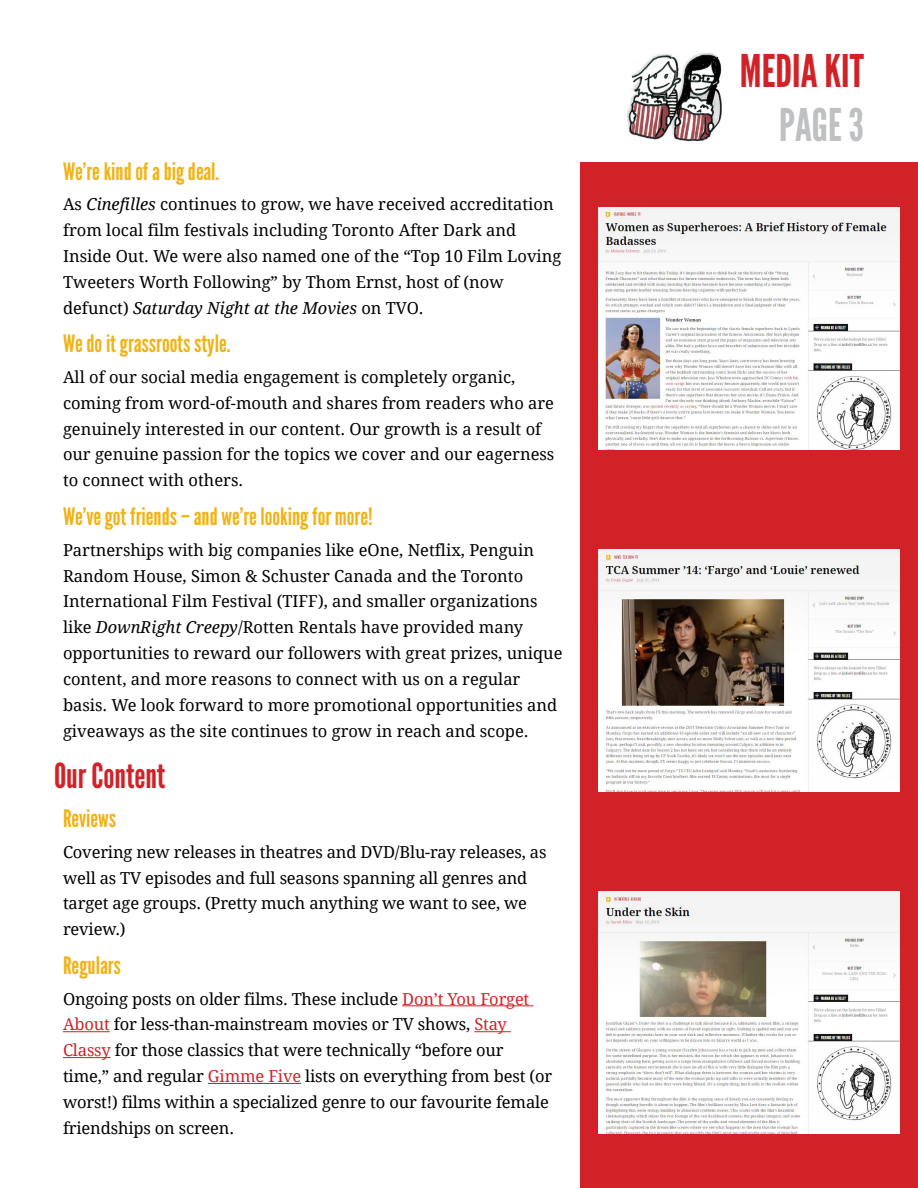
<style>
.page{position:relative;width:918px;height:1188px;background:#fff}
.page>*{position:absolute;margin:0;border:0;box-sizing:border-box;transform-origin:0 0}
.t1{font:45px "League Gothic";color:#d12227}
.t2{font:45px "League Gothic";color:#bec0c2}
.t3{font:34.5px "League Gothic";color:#d12227}
.t4{font:24px "League Gothic";color:#f0b318}
.t5{font:16.5px/25.8px "Droid Serif";color:#000}
.s1{font-style:italic}
.s2{color:#d12227}
</style>
<div class="page">
<img style="left:628px;top:53px;width:94px;height:89px">
<hr style="left:402px;top:1005px;width:131px;height:1px;background:#d12227">
<hr style="left:63px;top:1031px;width:47px;height:1px;background:#d12227">
<hr style="left:474px;top:1031px;width:37px;height:1px;background:#d12227">
<hr style="left:63px;top:1057px;width:48px;height:1px;background:#d12227">
<hr style="left:208px;top:1083px;width:93px;height:1px;background:#d12227">
<div style="left:581px;top:162px;width:337px;height:1026px;background:#d12227"></div>
<img style="left:599px;top:207px;width:300px;height:242px">
<img style="left:599px;top:549px;width:301px;height:242px">
<img style="left:599px;top:892px;width:300px;height:242px">
<h3 class="t4" style="left:63px;top:157px;width:158px">We’re kind of a big deal.</h3>
<p class="t5" style="left:63px;top:191px;width:500px">As <span class="s1">Cinefilles</span> continues to grow, we have received accreditation from local film festivals including Toronto After Dark and Inside Out. We were also named one of the “Top 10 Film Loving Tweeters Worth Following” by Thom Ernst, host of (now defunct) <span class="s1">Saturday Night at the Movies</span> on TVO.</p>
<h3 class="t4" style="left:63px;top:330px;width:169px">We do it grassroots style.</h3>
<p class="t5" style="left:63px;top:364px;width:493px">All of our social media engagement is completely organic, coming from word-of-mouth and shares from readers who are genuinely interested in our content. Our growth is a result of our genuine passion for the topics we cover and our eagerness to connect with others.</p>
<h3 class="t4" style="left:63px;top:502px;width:311px">We’ve got friends – and we’re looking for more!</h3>
<p class="t5" style="left:63px;top:537px;width:501px">Partnerships with big companies like eOne, Netflix, Penguin Random House, Simon &amp; Schuster Canada and the Toronto International Film Festival (TIFF), and smaller organizations like <span class="s1">DownRight Creepy</span>/Rotten Rentals have provided many opportunities to reward our followers with great prizes, unique content, and more reasons to connect with us on a regular basis. We look forward to more promotional opportunities and giveaways as the site continues to grow in reach and scope.</p>
<h2 class="t3" style="left:54px;top:756px;width:113px">Our Content</h2>
<h3 class="t4" style="left:63px;top:804px;width:55px">Reviews</h3>
<p class="t5" style="left:63px;top:839px;width:485px">Covering new releases in theatres and DVD/Blu-ray releases, as well as TV episodes and full seasons spanning all genres and target age groups. (Pretty much anything we want to see, we review.)</p>
<h3 class="t4" style="left:63px;top:951px;width:59px">Regulars</h3>
<p class="t5" style="left:63px;top:986px;width:491px">Ongoing posts on older films. These include <span class="s2">Don’t You Forget About</span> for less-than-mainstream movies or TV shows, <span class="s2">Stay Classy</span> for those classics that were technically “before our time,” and regular <span class="s2">Gimme Five</span> lists on everything from best (or worst!) films within a specialized genre to our favourite female friendships on screen.</p>
<h1 class="t1" style="left:740px;top:44px;width:126px">MEDIA KIT</h1>
<h1 class="t2" style="left:779px;top:98px;width:86px">PAGE 3</h1>
</div>
